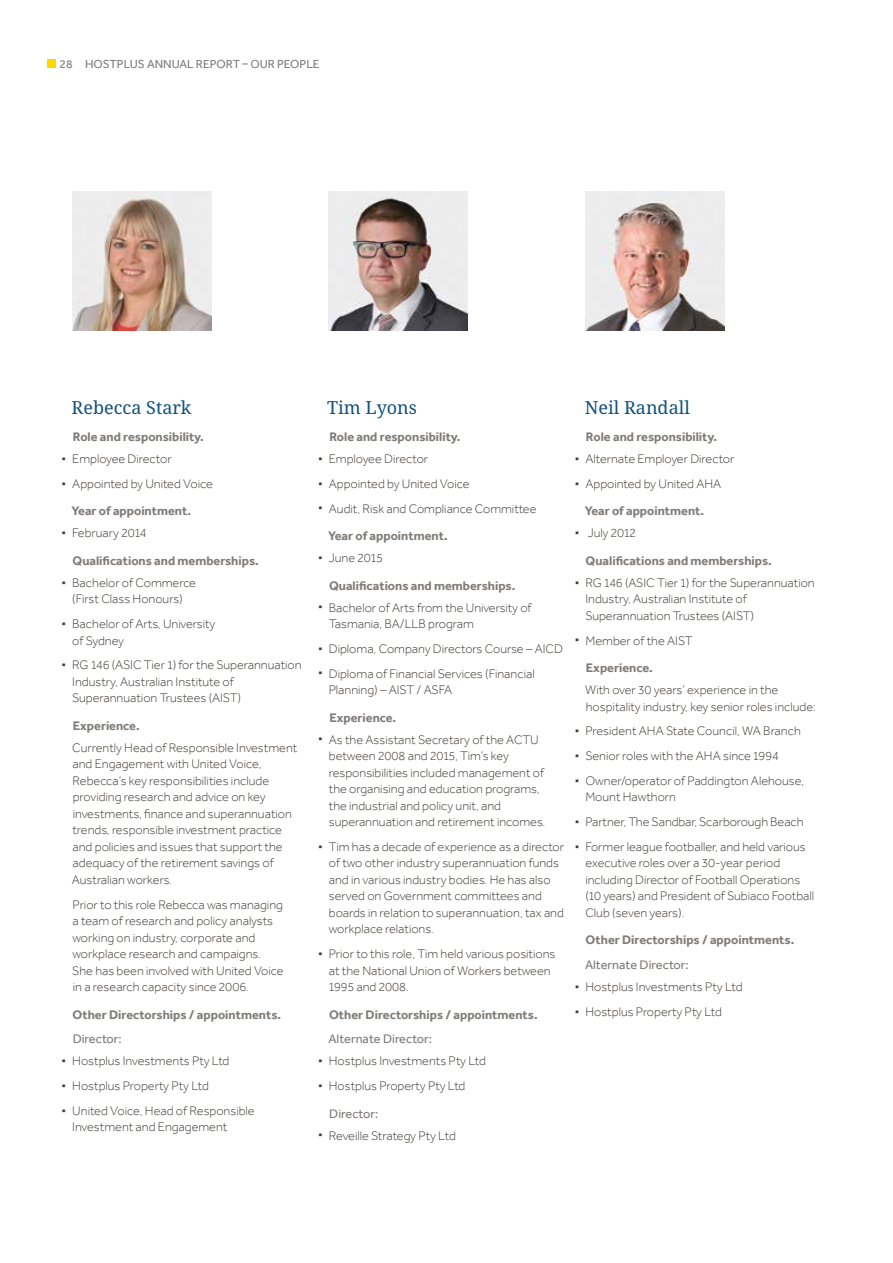
<style>
.page{position:relative;width:893px;height:1263px;background:#fff}
.page>*{position:absolute;margin:0;border:0;box-sizing:border-box;transform-origin:0 0}
.t1{font:18px "Droid Serif Pro";color:#12527c}
.t2{font:300 12.75px/16.5px "Effra";color:#413c38}
.t3{font:700 12.75px/22px "Effra";color:#7f7c7a}
.t4{font:300 12.75px "Effra";letter-spacing:-.02em;color:#413c38}
.t5{font:12px "Effra";color:#7f7c7a}
.s1{font-size:16.5px;color:#413c38}
.s2{font-weight:300;color:#413c38}
.s3{font-weight:700;font-size:16.5px}
.s4{font-weight:700;color:#7f7c7a}
.s5{font-weight:400;color:#7f7c7a}
</style>
<div class="page">
<div style="left:47px;top:60px;width:8px;height:8px;background:#ffd700"></div>
<img style="left:72px;top:191px;width:139px;height:139px">
<img style="left:585px;top:191px;width:139px;height:139px">
<img style="left:329px;top:191px;width:139px;height:139px">
<p class="t5" style="left:60px;top:57px;width:226px">28 HOSTPLUS ANNUAL REPORT – Our people</p>
<h1 class="t1" style="left:72px;top:395px;width:121px">Rebecca Stark</h1>
<p class="t3" style="left:62px;top:426px;width:144px;text-indent:11px">Role and responsibility. <span class="s1">·</span> <span class="s2">Employee Director</span></p>
<p class="t2" style="left:72px;top:470px;width:143px;line-height:27.5px;text-indent:-10px"><span class="s3">·</span> Appointed by United Voice<br><span class="s4">Year of appointment.</span></p>
<p class="t3" style="left:73px;top:519px;width:188px;line-height:27.5px;text-indent:-11px"><span class="s1">·</span> <span class="s2">February 2014<br></span>Qualifications and memberships.</p>
<p class="t2" style="left:62px;top:574px;width:136px;text-align:center"><span class="s3">·</span> Bachelor of Commerce (First Class Honours)</p>
<p class="t2" style="left:72px;top:616px;width:145px;text-indent:-11px"><span class="s3">·</span> Bachelor of Arts, University of Sydney</p>
<p class="t2" style="left:72px;top:657px;width:231px;text-indent:-11px"><span class="s3">·</span> RG 146 (ASIC Tier 1) for the Superannuation<br>Industry, Australian Institute of<br>Superannuation Trustees (AIST)</p>
<p class="t3" style="left:73px;top:714px;width:68px">Experience.</p>
<p class="t2" style="left:72px;top:739px;width:227px">Currently Head of Responsible Investment and Engagement with United Voice, Rebecca’s key responsibilities include providing research and advice on key investments, finance and superannuation trends, responsible investment practice and policies and issues that support the adequacy of the retirement savings of Australian workers.</p>
<p class="t2" style="left:72px;top:896px;width:213px">Prior to this role Rebecca was managing a team of research and policy analysts working on industry, corporate and workplace research and campaigns.<br>She has been involved with United Voice in a research capacity since 2006.</p>
<p class="t3" style="left:73px;top:1003px;width:210px">Other Directorships / appointments.</p>
<p class="t2" style="left:62px;top:1028px;width:169px;line-height:22px;text-indent:11px"><span class="s5">Director:<br></span><span class="s3">·</span> Hostplus Investments Pty Ltd</p>
<p class="t2" style="left:62px;top:1073px;width:195px;line-height:24.8px"><span class="s3">·</span> Hostplus Property Pty Ltd<br><span class="s3">·</span> United Voice, Head of Responsible</p>
<p class="t2" style="left:72px;top:1119px;width:157px">Investment and Engagement</p>
<h1 class="t1" style="left:327px;top:395px;width:91px">Tim Lyons</h1>
<p class="t3" style="left:318px;top:426px;width:144px;text-indent:11px">Role and responsibility. <span class="s1">·</span> <span class="s2">Employee Director</span></p>
<p class="t2" style="left:318px;top:471px;width:220px;line-height:24.8px"><span class="s3">·</span> Appointed by United Voice<br><span class="s3">·</span> Audit, Risk and Compliance Committee</p>
<p class="t3" style="left:318px;top:525px;width:131px;text-indent:10px">Year of appointment. <span class="s1">·</span> <span class="s2">June 2015</span></p>
<p class="t2" style="left:318px;top:574px;width:215px;line-height:22px;text-align:center"><span class="s4">Qualifications and memberships.<br></span><span class="s3">·</span> Bachelor of Arts from the University of</p>
<p class="t2" style="left:318px;top:611px;width:246px;line-height:24.8px;text-indent:11px">Tasmania, BA/LLB program<br><span class="s3">·</span> Diploma, Company Directors Course – AICD <span class="s3">·</span> Diploma of Financial Services (Financial</p>
<p class="t2" style="left:329px;top:682px;width:125px">Planning) – AIST / ASFA</p>
<p class="t2" style="left:318px;top:706px;width:222px;line-height:22px;text-indent:11px"><span class="s4">Experience.<br></span><span class="s3">·</span> As the Assistant Secretary of the ACTU</p>
<p class="t2" style="left:329px;top:748px;width:218px">between 2008 and 2015, Tim’s key responsibilities included management of the organising and education programs, the industrial and policy unit, and superannuation and retirement incomes.</p>
<p class="t2" style="left:329px;top:838px;width:237px;text-indent:-11px"><span class="s3">·</span> Tim has a decade of experience as a director of two other industry superannuation funds and in various industry bodies. He has also served on Government committees and boards in relation to superannuation, tax and workplace relations.</p>
<p class="t2" style="left:329px;top:946px;width:228px;text-indent:-11px"><span class="s3">·</span> Prior to this role, Tim held various positions at the National Union of Workers between<br>1995 and 2008.</p>
<p class="t3" style="left:329px;top:1003px;width:210px">Other Directorships / appointments.</p>
<p class="t2" style="left:318px;top:1028px;width:169px;line-height:22px;text-indent:10px"><span class="s5">Alternate Director:<br></span><span class="s3">·</span> Hostplus Investments Pty Ltd</p>
<p class="t2" style="left:329px;top:1072px;width:138px;line-height:27.5px;text-indent:-11px"><span class="s3">·</span> Hostplus Property Pty Ltd<br><span class="s5">Director:</span></p>
<p class="t4" style="left:318px;top:1128px;width:139px"><span class="s3">·</span> Reveille Strategy Pty Ltd</p>
<h1 class="t1" style="left:585px;top:395px;width:107px">Neil Randall</h1>
<p class="t2" style="left:575px;top:426px;width:161px;line-height:22px;text-align:center"><span class="s4">Role and responsibility.<br></span><span class="s3">·</span> Alternate Employer Director</p>
<p class="t2" style="left:575px;top:470px;width:148px;line-height:27.5px;text-align:center"><span class="s3">·</span> Appointed by United AHA<br><span class="s4">Year of appointment.</span></p>
<p class="t3" style="left:586px;top:519px;width:188px;line-height:27.5px;text-indent:-11px"><span class="s1">·</span> <span class="s2">July 2012<br></span>Qualifications and memberships.</p>
<p class="t2" style="left:585px;top:574px;width:231px;text-indent:-11px"><span class="s3">·</span> RG 146 (ASIC Tier 1) for the Superannuation<br>Industry, Australian Institute of<br>Superannuation Trustees (AIST)</p>
<p class="t2" style="left:586px;top:627px;width:108px;line-height:27.5px;text-indent:-11px"><span class="s3">·</span> Member of the AIST<br><span class="s4">Experience.</span></p>
<p class="t2" style="left:585px;top:682px;width:232px">With over 30 years’ experience in the hospitality industry, key senior roles include:</p>
<p class="t2" style="left:575px;top:719px;width:231px;line-height:24.8px"><span class="s3">·</span> President AHA State Council, WA Branch <span class="s3">·</span> Senior roles with the AHA since 1994<br><span class="s3">·</span> Owner/operator of Paddington Alehouse,</p>
<p class="t2" style="left:575px;top:785px;width:233px;line-height:24.8px;text-indent:11px">Mount Hawthorn<br><span class="s3">·</span> Partner, The Sandbar, Scarborough Beach <span class="s3">·</span> Former league footballer, and held various</p>
<p class="t2" style="left:585px;top:855px;width:230px">executive roles over a 30-year period including Director of Football Operations (10 years) and President of Subiaco Football Club (seven years).</p>
<p class="t3" style="left:586px;top:929px;width:210px">Other Directorships / appointments.</p>
<p class="t2" style="left:575px;top:954px;width:169px;line-height:22px;text-indent:10px"><span class="s5">Alternate Director:<br></span><span class="s3">·</span> Hostplus Investments Pty Ltd</p>
<p class="t2" style="left:575px;top:1003px;width:149px"><span class="s3">·</span> Hostplus Property Pty Ltd</p>
</div>
